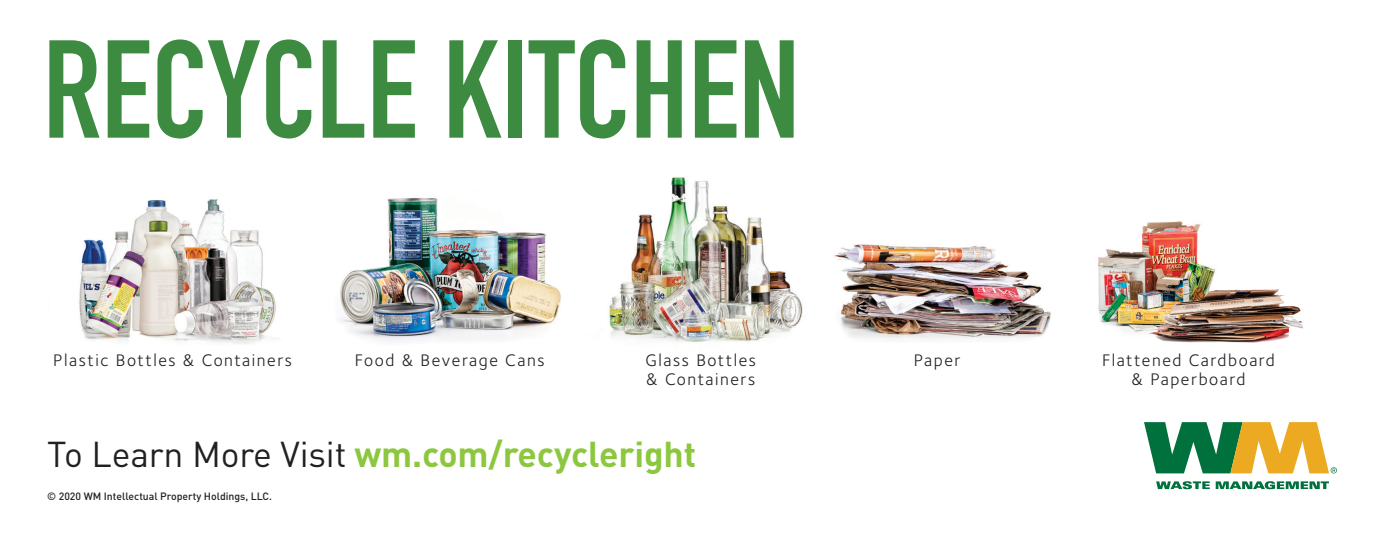
<style>
.page{position:relative;width:1386px;height:536px;background:#fff}
.page>*{position:absolute;margin:0;border:0;box-sizing:border-box;transform-origin:0 0}
.t1{font:700 136.85px "DIN Condensed";color:#3d8b41}
.t2{font:700 35.52px "DINOT";letter-spacing:-.005em;color:#8dc73f}
.t3{font:17.32px/18.6px "Foundry Sterling";letter-spacing:.09em;color:#231f20;text-align:center}
.t4{font:500 10.5px "DINOT";color:#231f20}
.s1{font-weight:400;color:#212220}
</style>
<div class="page">
<img style="left:609px;top:177px;width:195px;height:165px">
<img style="left:340px;top:198px;width:221px;height:143px">
<img style="left:834px;top:244px;width:217px;height:95px">
<img style="left:79px;top:199px;width:197px;height:145px">
<img style="left:1097px;top:221px;width:133px;height:117px">
<img style="left:1208px;top:289px;width:29px;height:2px">
<svg style="left:1156px;top:481px;width:54px;height:8px"></svg>
<svg style="left:1216px;top:481px;width:113px;height:8px"></svg>
<svg style="left:1144px;top:422px;width:193px;height:51px"></svg>
<p class="t1" style="left:43px;top:-2px;width:758px">RECYCLE KITCHEN</p>
<p class="t3" style="left:53px;top:351px;width:240px">Plastic Bottles &amp; Containers</p>
<p class="t3" style="left:355px;top:351px;width:191px">Food &amp; Beverage Cans</p>
<p class="t3" style="left:646px;top:351px;width:112px">Glass Bottles</p>
<p class="t3" style="left:914px;top:351px;width:48px">Paper</p>
<p class="t3" style="left:646px;top:370px;width:111px">&amp; Containers</p>
<p class="t2" style="left:47px;top:426px;width:651px"><span class="s1">To Learn More Visit</span> wm.com/recycleright</p>
<p class="t4" style="left:47px;top:488px;width:226px">© 2020 WM Intellectual Property Holdings, LLC.</p>
<p class="t3" style="left:1102px;top:351px;width:174px">Flattened Cardboard &amp; Paperboard</p>
</div>
